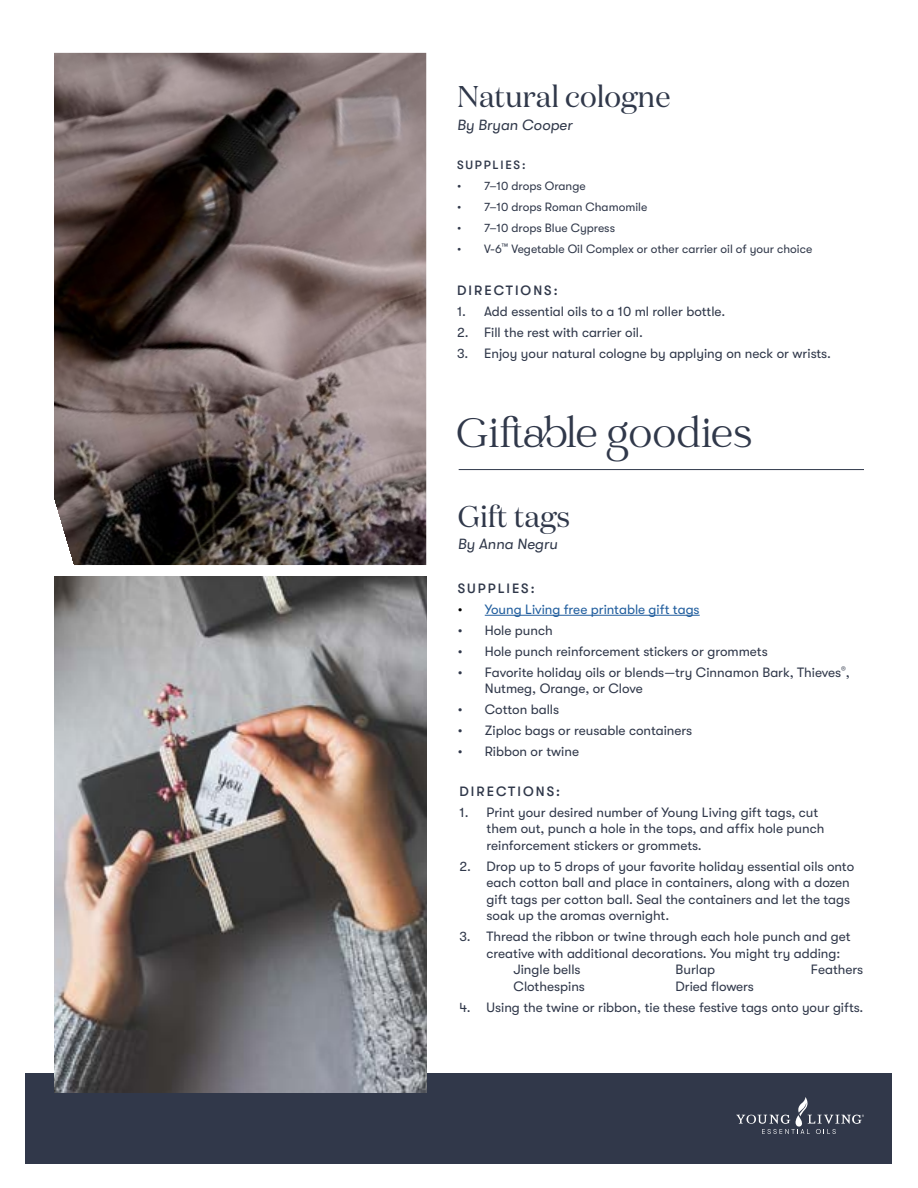
<style>
.page{position:relative;width:918px;height:1188px;background:#fff}
.page>*{position:absolute;margin:0;border:0;box-sizing:border-box;transform-origin:0 0}
.t1{font:45px "Catchy Mager";color:#30384a}
.t2{font:30px "Domaine Display";color:#30384a}
.t3{font:italic 15px "GT Walsheim Pro";color:#30384a}
.t4{font:13.5px/16.5px "GT Walsheim";color:#30384a}
.t5{font:13.5px "GT Walsheim";color:#215e9e}
.t6{font:500 13.5px "GT Walsheim Pro";letter-spacing:.15em;color:#30384a}
.t7{font:12px "GT Walsheim";color:#30384a}
.t8{font:500 12px "GT Walsheim Pro";letter-spacing:.15em;color:#30384a}
.s1{color:#000}
</style>
<div class="page">
<div style="left:26px;top:1073px;width:866px;height:91px;background:#31384a"></div>
<svg style="left:737px;top:1097px;width:127px;height:37px"></svg>
<img style="left:54px;top:53px;width:372px;height:512px">
<hr style="left:459px;top:469px;width:405px;height:1px;background:#30384a">
<img style="left:54px;top:577px;width:372px;height:516px">
<hr style="left:485px;top:615px;width:215px;height:1px;background:#215e9e">
<h2 class="t2" style="left:457px;top:78px;width:215px">Natural cologne</h2>
<p class="t3" style="left:457px;top:116px;width:117px">By Bryan Cooper</p>
<p class="t8" style="left:457px;top:158px;width:70px">SUPPLIES:</p>
<p class="t7" style="left:457px;top:179px;width:130px">• 7–10 drops Orange</p>
<p class="t7" style="left:457px;top:200px;width:192px">• 7–10 drops Roman Chamomile</p>
<p class="t7" style="left:457px;top:221px;width:160px">• 7–10 drops Blue Cypress</p>
<p class="t7" style="left:457px;top:242px;width:357px">• V-6<sup>™</sup> Vegetable Oil Complex or other carrier oil of your choice</p>
<p class="t6" style="left:457px;top:283px;width:102px">DIRECTIONS:</p>
<p class="t4" style="left:457px;top:303px;width:270px">1. Add essential oils to a 10 ml roller bottle.</p>
<p class="t4" style="left:457px;top:324px;width:187px">2. Fill the rest with carrier oil.</p>
<p class="t4" style="left:457px;top:345px;width:375px">3. Enjoy your natural cologne by applying on neck or wrists.</p>
<h1 class="t1" style="left:457px;top:408px;width:297px">Giftable goodies</h1>
<h2 class="t2" style="left:458px;top:497px;width:114px">Gift tags</h2>
<p class="t3" style="left:458px;top:536px;width:101px">By Anna Negru</p>
<p class="t6" style="left:458px;top:581px;width:78px">SUPPLIES:</p>
<p class="t5" style="left:458px;top:602px;width:243px"><span class="s1">•</span> Young Living free printable gift tags</p>
<p class="t4" style="left:458px;top:622px;width:96px">• Hole punch</p>
<p class="t4" style="left:458px;top:643px;width:311px">• Hole punch reinforcement stickers or grommets</p>
<p class="t4" style="left:485px;top:664px;width:367px;text-indent:-27px">• Favorite holiday oils or blends—try Cinnamon Bark, Thieves<sup>®</sup>,<br>Nutmeg, Orange, or Clove</p>
<p class="t4" style="left:458px;top:702px;width:103px">• Cotton balls</p>
<p class="t4" style="left:458px;top:723px;width:236px">• Ziploc bags or reusable containers</p>
<p class="t4" style="left:458px;top:744px;width:123px">• Ribbon or twine</p>
<p class="t6" style="left:460px;top:783px;width:102px">DIRECTIONS:</p>
<p class="t4" style="left:487px;top:804px;width:339px;text-indent:-27px">1. Print your desired number of Young Living gift tags, cut them out, punch a hole in the tops, and affix hole punch reinforcement stickers or grommets.</p>
<p class="t4" style="left:487px;top:858px;width:369px;text-indent:-27px">2. Drop up to 5 drops of your favorite holiday essential oils onto each cotton ball and place in containers, along with a dozen gift tags per cotton ball. Seal the containers and let the tags soak up the aromas overnight.</p>
<p class="t4" style="left:460px;top:928px;width:393px">3. Thread the ribbon or twine through each hole punch and get</p>
<p class="t4" style="left:487px;top:945px;width:355px">creative with additional decorations. You might try adding:</p>
<p class="t4" style="left:514px;top:961px;width:69px">Jingle bells</p>
<p class="t4" style="left:676px;top:961px;width:41px">Burlap</p>
<p class="t4" style="left:811px;top:961px;width:54px">Feathers</p>
<p class="t4" style="left:514px;top:978px;width:73px">Clothespins</p>
<p class="t4" style="left:676px;top:978px;width:80px">Dried flowers</p>
<p class="t4" style="left:460px;top:999px;width:405px">4. Using the twine or ribbon, tie these festive tags onto your gifts.</p>
</div>
